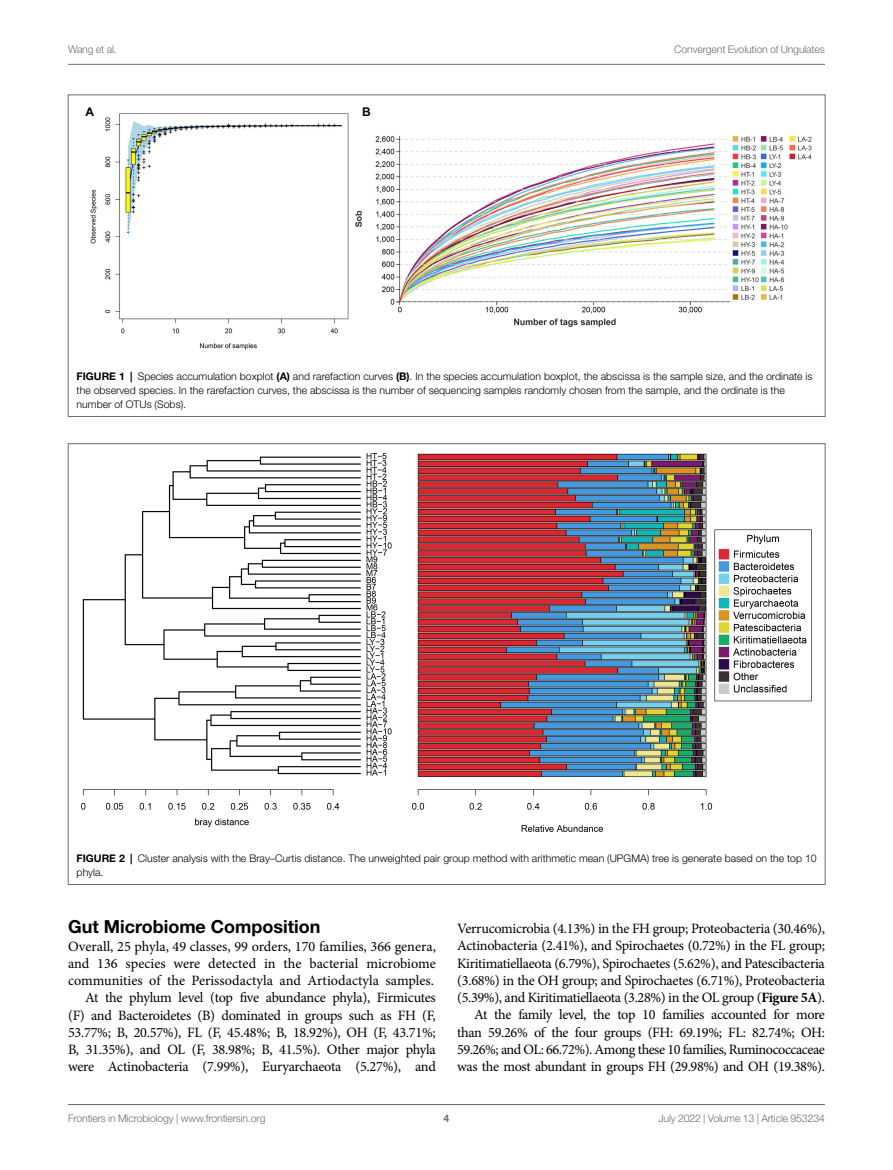
<style>
.page{position:relative;width:893px;height:1170px;background:#fff}
.page>*{position:absolute;margin:0;border:0;box-sizing:border-box;transform-origin:0 0}
.HEAD_2{font:700 18px "Helvetica Neue LT Std";color:#000}
.TEXT{font:14.25px/17.2px "Minion Pro";letter-spacing:-.025em;color:#000;text-align:justify}
.TEXT_FLUSH{font:14.25px/17.2px "Minion Pro";color:#000;text-align:justify}
.t1{font:700 12px "Arial";color:#000}
.FIG_LEG{font:300 10.5px/14.2px "Helvetica Neue LT Std";color:#000}
.t2{font:300 10.5px "Helvetica Neue LT Std";letter-spacing:-.015em;color:#6d6e71}
.t3{font:700 10.5px "Helvetica Neue LT Std";color:#6d6e71}
.s1{font-weight:700}
</style>
<div class="page">
<hr style="left:68px;top:64px;width:757px;height:1px;background:#6d6e71">
<hr style="left:68px;top:1104px;width:757px;height:1px;background:#6d6e71">
<img style="left:90px;top:113px;width:722px;height:237px">
<img style="left:81px;top:453px;width:731px;height:379px">
<p class="t2" style="left:68px;top:42px;width:50px">Wang et al.</p>
<p class="t2" style="left:674px;top:42px;width:152px">Convergent Evolution of Ungulates</p>
<p class="t1" style="left:86px;top:104px;width:10px">A</p>
<p class="t1" style="left:362px;top:104px;width:10px">B</p>
<p class="FIG_LEG" style="left:77px;top:368px;width:737px"><span class="s1">FIGURE 1 |</span> Species accumulation boxplot <span class="s1">(A)</span> and rarefaction curves <span class="s1">(B)</span>. In the species accumulation boxplot, the abscissa is the sample size, and the ordinate is the observed species. In the rarefaction curves, the abscissa is the number of sequencing samples randomly chosen from the sample, and the ordinate is the number of OTUs (Sobs).</p>
<p class="FIG_LEG" style="left:77px;top:850px;width:742px"><span class="s1">FIGURE 2 |</span> Cluster analysis with the Bray–Curtis distance. The unweighted pair group method with arithmetic mean (UPGMA) tree is generate based on the top 10 phyla.</p>
<p class="HEAD_2" style="left:68px;top:915px;width:254px">Gut Microbiome Composition</p>
<p class="TEXT_FLUSH" style="left:68px;top:937px;width:369px">Overall, 25 phyla, 49 classes, 99 orders, 170 families, 366 genera, and 136 species were detected in the bacterial microbiome communities of the Perissodactyla and Artiodactyla samples.</p>
<p class="TEXT" style="left:68px;top:989px;width:369px;text-indent:17px">At the phylum level (top five abundance phyla), Firmicutes (F) and Bacteroidetes (B) dominated in groups such as FH (F, 53.77%; B, 20.57%), FL (F, 45.48%; B, 18.92%), OH (F, 43.71%; B, 31.35%), and OL (F, 38.98%; B, 41.5%). Other major phyla were Actinobacteria (7.99%), Euryarchaeota (5.27%), and</p>
<p class="TEXT" style="left:457px;top:919px;width:369px">Verrucomicrobia (4.13%) in the FH group; Proteobacteria (30.46%), Actinobacteria (2.41%), and Spirochaetes (0.72%) in the FL group; Kiritimatiellaeota (6.79%), Spirochaetes (5.62%), and Patescibacteria (3.68%) in the OH group; and Spirochaetes (6.71%), Proteobacteria (5.39%), and Kiritimatiellaeota (3.28%) in the OL group (<span class="s1">Figure 5A</span>).</p>
<p class="TEXT" style="left:457px;top:1006px;width:369px;text-indent:17px">At the family level, the top 10 families accounted for more than 59.26% of the four groups (FH: 69.19%; FL: 82.74%; OH:<br>59.26%; and OL: 66.72%). Among these 10 families, Ruminococcaceae was the most abundant in groups FH (29.98%) and OH (19.38%).</p>
<p class="t2" style="left:68px;top:1111px;width:199px">Frontiers in Microbiology | www.frontiersin.org</p>
<p class="t3" style="left:444px;top:1111px;width:7px">4</p>
<p class="t2" style="left:658px;top:1111px;width:168px">July 2022 | Volume 13 | Article 953234</p>
</div>
